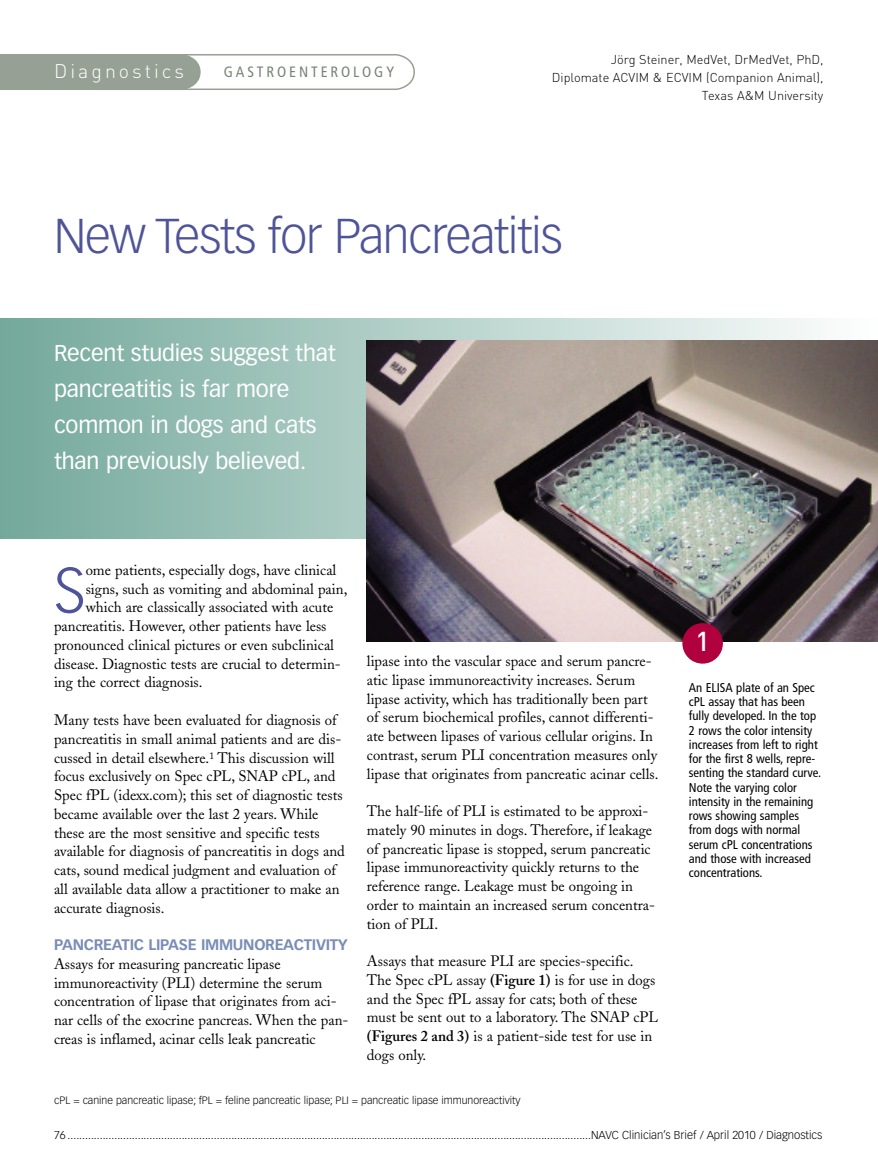
<style>
.page{position:relative;width:878px;height:1175px;background:#fff}
.page>*{position:absolute;margin:0;border:0;box-sizing:border-box;transform-origin:0 0}
.t1{font:300 62.4px "Vectora LT Std";color:#4f5498}
.t2{font:300 48px "Vectora LT Std";letter-spacing:-.025em;color:#4f5498}
.t3{font:500 27px "DIN";color:#fff}
.t4{font:22.5px/36px "Vectora LT Std";letter-spacing:-.005em;color:#fff}
.t5{font:300 19.5px "DIN";letter-spacing:.155em;color:#fff}
.t6{font:15px/18.8px "Adobe Caslon";color:#000}
.t7{font:700 15px "Vectora LT Std";letter-spacing:-.02em;color:#798db7}
.t8{font:condensed 15px "Frutiger";letter-spacing:.19em;color:#778574}
.t9{font:condensed 12.75px/14.2px "Frutiger";color:#000}
.t10{font:300 12.75px/18px "DIN";color:#000;text-align:right}
.t11{font:300 11.25px "Vectora LT Std";color:#000}
.t12{font:300 10.5px "Vectora LT Std";color:#000}
.s1{font-weight:600}
</style>
<div class="page">
<div style="left:0;top:318px;width:878px;height:220px;background:linear-gradient(to right,#73a89a,#fdfefe)"></div>
<svg style="left:0;top:54px;width:415px;height:36px"></svg>
<img style="left:367px;top:340px;width:511px;height:301px">
<div style="left:682px;top:623px;width:41px;height:40px;background:#b0003e;border-radius:50%"></div>
<h3 class="t5" style="left:54px;top:59px;width:131px">Diagnostics</h3>
<p class="t8" style="left:224px;top:66px;width:172px">GASTROENTEROLOGY</p>
<p class="t10" style="left:552px;top:50px;width:273px">Jörg Steiner, MedVet, DrMedVet, PhD,<br>Diplomate ACVIM &amp; ECVIM (Companion Animal),<br>Texas A&amp;M University</p>
<h2 class="t2" style="left:54px;top:216px;width:510px">New Tests for Pancreatitis</h2>
<h3 class="t4" style="left:54px;top:337px;width:283px">Recent studies suggest that pancreatitis is far more common in dogs and cats than previously believed.</h3>
<h1 class="t1" style="left:54px;top:564px;width:33px">S</h1>
<p class="t6" style="left:86px;top:562px;width:252px">ome patients, especially dogs, have clinical</p>
<p class="t6" style="left:86px;top:581px;width:263px">signs, such as vomiting and abdominal pain,</p>
<p class="t6" style="left:86px;top:600px;width:249px">which are classically associated with acute</p>
<p class="t6" style="left:54px;top:618px;width:274px">pancreatitis. However, other patients have less</p>
<p class="t6" style="left:54px;top:637px;width:281px">pronounced clinical pictures or even subclinical</p>
<p class="t6" style="left:54px;top:656px;width:288px">disease. Diagnostic tests are crucial to determin-</p>
<p class="t6" style="left:54px;top:675px;width:150px">ing the correct diagnosis.</p>
<p class="t6" style="left:54px;top:712px;width:292px">Many tests have been evaluated for diagnosis of pancreatitis in small animal patients and are dis&shy;cussed in detail elsewhere.<sup>1</sup> This discussion will focus exclusively on Spec cPL, SNAP cPL, and Spec fPL (idexx.com); this set of diagnostic tests became available over the last 2 years. While these are the most sensitive and specific tests available for diagnosis of pancreatitis in dogs and cats, sound medical judgment and evaluation of all available data allow a practitioner to make an accurate diagnosis.</p>
<p class="t7" style="left:54px;top:938px;width:295px">PANCREATIC LIPASE IMMUNOREACTIVITY</p>
<p class="t6" style="left:54px;top:956px;width:296px">Assays for measuring pancreatic lipase immunoreactivity (PLI) determine the serum concentration of lipase that originates from aci&shy;nar cells of the exocrine pancreas. When the pan&shy;creas is inflamed, acinar cells leak pancreatic</p>
<p class="t6" style="left:367px;top:653px;width:293px">lipase into the vascular space and serum pancre&shy;atic lipase immunoreactivity increases. Serum lipase activity, which has traditionally been part of serum biochemical profiles, cannot differenti&shy;ate between lipases of various cellular origins. In contrast, serum PLI concentration measures only lipase that originates from pancreatic acinar cells.</p>
<p class="t6" style="left:367px;top:803px;width:289px">The half-life of PLI is estimated to be approxi&shy;mately 90 minutes in dogs. Therefore, if leakage of pancreatic lipase is stopped, serum pancreatic lipase immunoreactivity quickly returns to the reference range. Leakage must be ongoing in order to maintain an increased serum concentra&shy;tion of PLI.</p>
<p class="t6" style="left:367px;top:953px;width:293px">Assays that measure PLI are species-specific.<br>The Spec cPL assay <span class="s1">(Figure 1)</span> is for use in dogs and the Spec fPL assay for cats; both of these must be sent out to a laboratory. The SNAP cPL <span class="s1">(Figures 2 and 3)</span> is a patient-side test for use in dogs only.</p>
<p class="t12" style="left:54px;top:1095px;width:467px">cPL = canine pancreatic lipase; fPL = feline pancreatic lipase; PLI = pancreatic lipase immunoreactivity</p>
<h3 class="t3" style="left:695px;top:625px;width:16px">1</h3>
<p class="t9" style="left:688px;top:681px;width:134px">An ELISA plate of an Spec cPL assay that has been fully developed. In the top<br>2 rows the color intensity increases from left to right for the first 8 wells, repre&shy;senting the standard curve.<br>Note the varying color intensity in the remaining rows showing samples from dogs with normal serum cPL concentrations and those with increased concentrations.</p>
<p class="t11" style="left:54px;top:1129px;width:770px">76 ...................................................................................................................................................................................NAVC Clinician’s Brief / April 2010 / Diagnostics</p>
</div>
